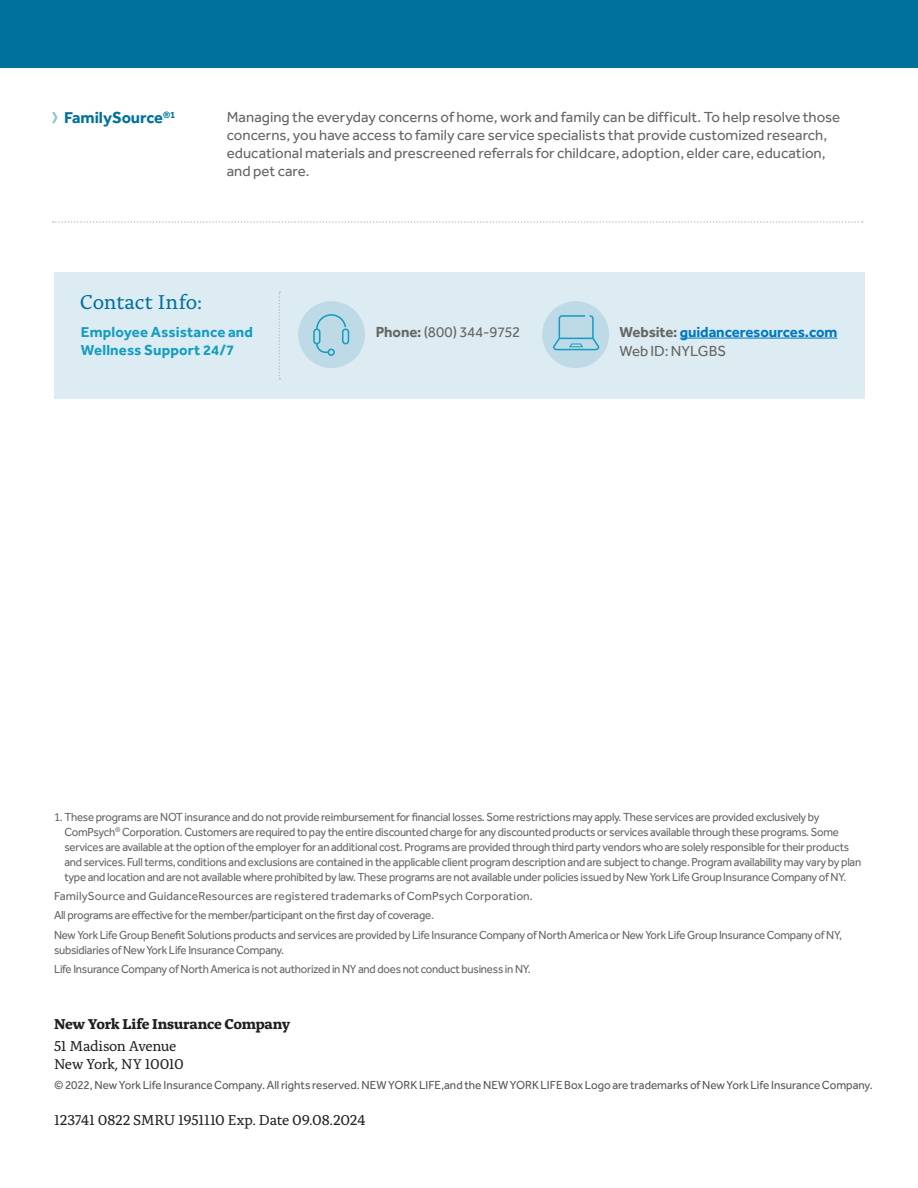
<style>
.page{position:relative;width:918px;height:1188px;background:#fff}
.page>*{position:absolute;margin:0;border:0;box-sizing:border-box;transform-origin:0 0}
._32_32White_headline{font:21px "Alda Pro";letter-spacing:-.005em;color:#00719c}
.fs_topic_alda_bold_r{font:700 16.5px "Effra Pro";letter-spacing:-.005em;color:#00719c}
.fs_topic_alda_bold_r-2{font:15px/18px "Effra Pro";color:#666864}
.fs_topic_alda_bold_r-3{font:700 15px "Effra Pro";letter-spacing:.01em;color:#159ebf}
.b_cover_nyl_info_lit{font:15px "Alda Pro";letter-spacing:-.02em;color:#231f20}
.b_cover_nyl_info_reg{font:15px/18px "Alda Pro";letter-spacing:-.03em;color:#231f20}
.fs_topic_alda_bold_r-4{font:700 15px "Effra Pro";letter-spacing:-.01em;color:#0079c2}
.b_cover_nyl_info_bol{font:700 15px "Alda Pro";letter-spacing:-.02em;color:#231f20}
.fs_topic_alda_bold_r-5{font:15px "Effra Pro";letter-spacing:-.02em;color:#666864}
.fs_topic_alda_bold_r-6{font:12px/15px "Effra Pro";letter-spacing:-.02em;color:#666864;scale:.95 1}
.fs_topic_alda_bold_r-7{font:12px "Effra Pro";color:#57585a}
.fs_topic_alda_bold_r-8{font:12px "Effra Pro";letter-spacing:.01em;color:#666864}
.s1{font-weight:700}
.s2{color:#666864}
</style>
<div class="page">
<svg style="left:52px;top:112px;width:6px;height:11px"></svg>
<div style="left:54px;top:272px;width:811px;height:126px;background:#ddebf2"></div>
<div style="left:542px;top:301px;width:67px;height:67px;background:#bfdae7;border-radius:50%"></div>
<div style="left:298px;top:301px;width:67px;height:67px;background:#bfdae7;border-radius:50%"></div>
<svg style="left:313px;top:314px;width:36px;height:42px"></svg>
<svg style="left:553px;top:315px;width:46px;height:35px"></svg>
<hr style="left:680px;top:338px;width:157px;height:1px;background:#0079c2">
<svg style="left:279px;top:291px;width:1px;height:88px"></svg>
<svg style="left:53px;top:221px;width:810px;height:2px"></svg>
<div style="left:0;top:0;width:918px;height:68px;background:#00719c"></div>
<p class="fs_topic_alda_bold_r" style="left:64px;top:108px;width:113px">FamilySource<sup>®1</sup></p>
<p class="fs_topic_alda_bold_r-2" style="left:227px;top:108px;width:615px">Managing the everyday concerns of home, work and family can be difficult. To help resolve those concerns, you have access to family care service specialists that provide customized research, educational materials and prescreened referrals for childcare, adoption, elder care, education, and pet care.</p>
<p class="_32_32White_headline" style="left:80px;top:287px;width:124px">Contact Info:</p>
<p class="fs_topic_alda_bold_r-3" style="left:81px;top:323px;width:174px">Employee Assistance and</p>
<p class="fs_topic_alda_bold_r-5" style="left:376px;top:323px;width:146px"><span class="s1">Phone:</span> (800) 344-9752</p>
<p class="fs_topic_alda_bold_r-3" style="left:81px;top:341px;width:155px">Wellness Support 24/7</p>
<p class="fs_topic_alda_bold_r-4" style="left:619px;top:323px;width:220px"><span class="s2">Website:</span> guidanceresources.com</p>
<p class="fs_topic_alda_bold_r-2" style="left:619px;top:342px;width:108px">Web ID: NYLGBS</p>
<p class="fs_topic_alda_bold_r-6" style="left:65px;top:809px;width:840px;text-indent:-11px">1. These programs are NOT insurance and do not provide reimbursement for financial losses. Some restrictions may apply. These services are provided exclusively by ComPsych<sup>®</sup> Corporation. Customers are required to pay the entire discounted charge for any discounted products or services available through these programs. Some services are available at the option of the employer for an additional cost. Programs are provided through third party vendors who are solely responsible for their products and services. Full terms, conditions and exclusions are contained in the applicable client program description and are subject to change. Program availability may vary by plan type and location and are not available where prohibited by law. These programs are not available under policies issued by New York Life Group Insurance Company of NY.</p>
<p class="fs_topic_alda_bold_r-8" style="left:54px;top:889px;width:481px">FamilySource and GuidanceResources are registered trademarks of ComPsych Corporation.</p>
<p class="fs_topic_alda_bold_r-6" style="left:54px;top:908px;width:401px">All programs are effective for the member/participant on the first day of coverage.</p>
<p class="fs_topic_alda_bold_r-6" style="left:54px;top:927px;width:831px">New York Life Group Benefit Solutions products and services are provided by Life Insurance Company of North America or New York Life Group Insurance Company of NY, subsidiaries of New York Life Insurance Company.</p>
<p class="fs_topic_alda_bold_r-6" style="left:54px;top:961px;width:503px">Life Insurance Company of North America is not authorized in NY and does not conduct business in NY.</p>
<p class="b_cover_nyl_info_bol" style="left:54px;top:1012px;width:238px">New York Life Insurance Company</p>
<p class="b_cover_nyl_info_reg" style="left:54px;top:1036px;width:131px">51 Madison Avenue<br>New York, NY 10010</p>
<p class="fs_topic_alda_bold_r-7" style="left:54px;top:1078px;width:820px">© 2022, New York Life Insurance Company. All rights reserved. NEW YORK LIFE,and the NEW YORK LIFE Box Logo are trademarks of New York Life Insurance Company.</p>
<p class="b_cover_nyl_info_lit" style="left:54px;top:1109px;width:313px">123741 0822 SMRU 1951110 Exp. Date 09.08.2024</p>
</div>
